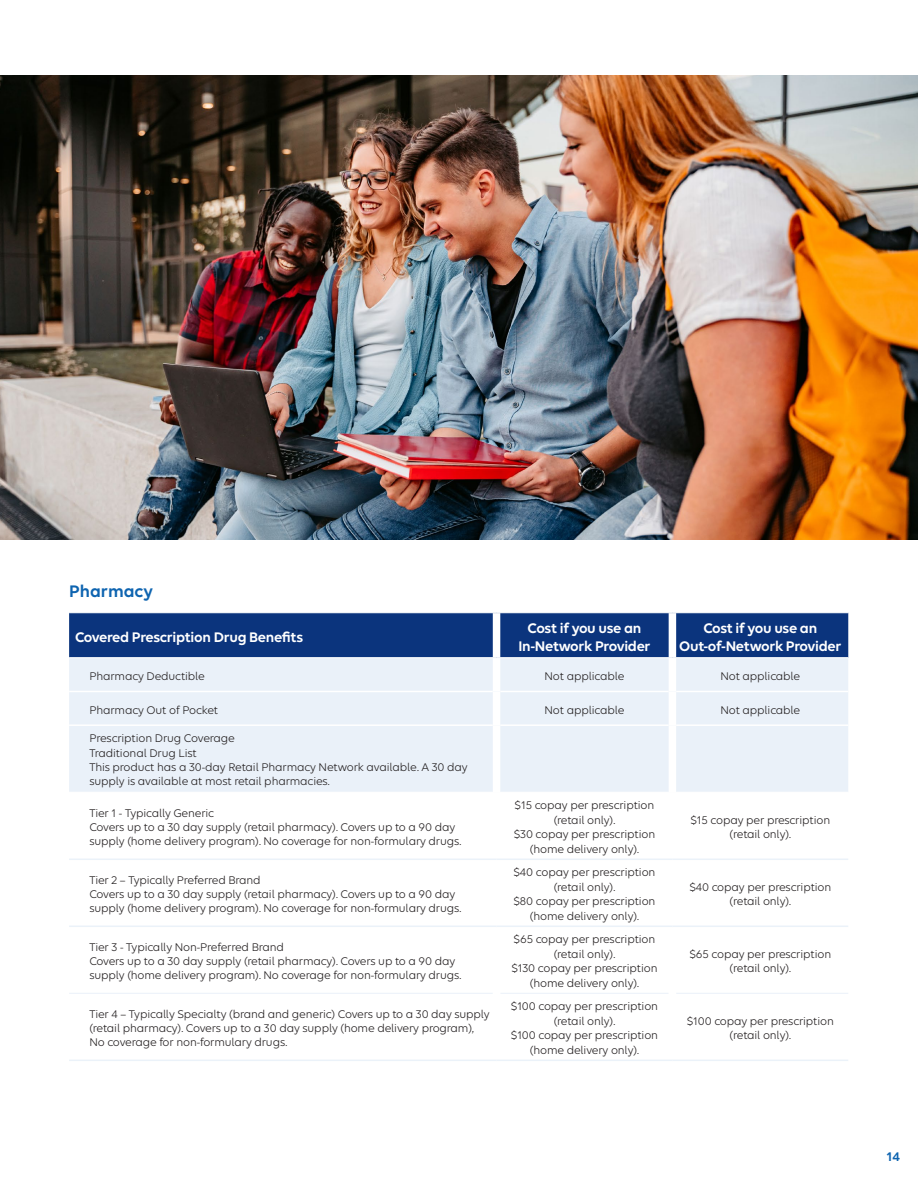
<style>
.page{position:relative;width:918px;height:1188px;background:#fff}
.page>*{position:absolute;margin:0;border:0;box-sizing:border-box;transform-origin:0 0}
.Body_copy{font:600 18px "Elevance Sans";color:#0e64b0}
.Body_copy-2{font:600 15px/18px "Elevance Sans";letter-spacing:-.02em;color:#fff;text-align:center}
.t1{font:600 13.5px "Elevance Sans";color:#0e64b0}
.t2{font:12px/14.4px "Elevance Sans";letter-spacing:-.01em;color:#231f20;text-align:center}
</style>
<div class="page">
<div style="left:69px;top:613px;width:779px;height:44px;background:#0b347d"></div>
<div style="left:69px;top:658px;width:779px;height:134px;background:#eaf1f9"></div>
<hr style="left:69px;top:691px;width:424px;height:1px;background:#fff">
<hr style="left:500px;top:691px;width:169px;height:1px;background:#fff">
<hr style="left:676px;top:691px;width:172px;height:1px;background:#fff">
<hr style="left:69px;top:724px;width:424px;height:2px;background:#fff">
<hr style="left:500px;top:724px;width:169px;height:2px;background:#fff">
<hr style="left:676px;top:724px;width:172px;height:2px;background:#fff">
<hr style="left:69px;top:993px;width:424px;height:1px;background:#eaf1f9">
<hr style="left:500px;top:993px;width:169px;height:1px;background:#eaf1f9">
<hr style="left:676px;top:993px;width:172px;height:1px;background:#eaf1f9">
<div style="left:493px;top:613px;width:7px;height:44px;background:#fff"></div>
<div style="left:669px;top:613px;width:7px;height:44px;background:#fff"></div>
<div style="left:493px;top:658px;width:7px;height:33px;background:#fff"></div>
<div style="left:669px;top:658px;width:7px;height:33px;background:#fff"></div>
<div style="left:493px;top:691px;width:7px;height:34px;background:#fff"></div>
<div style="left:669px;top:691px;width:7px;height:34px;background:#fff"></div>
<div style="left:493px;top:725px;width:7px;height:67px;background:#fff"></div>
<div style="left:669px;top:725px;width:7px;height:67px;background:#fff"></div>
<hr style="left:69px;top:859px;width:428px;height:1px;background:#ebf2f9">
<hr style="left:497px;top:859px;width:175px;height:1px;background:#ebf2f9">
<hr style="left:672px;top:859px;width:176px;height:1px;background:#ebf2f9">
<hr style="left:69px;top:926px;width:428px;height:1px;background:#ebf2f9">
<hr style="left:497px;top:926px;width:175px;height:1px;background:#ebf2f9">
<hr style="left:672px;top:926px;width:176px;height:1px;background:#ebf2f9">
<hr style="left:69px;top:1060px;width:428px;height:1px;background:#ebf2f9">
<hr style="left:497px;top:1060px;width:175px;height:1px;background:#ebf2f9">
<hr style="left:672px;top:1060px;width:176px;height:1px;background:#ebf2f9">
<img style="left:0;top:76px;width:918px;height:464px">
<p class="Body_copy" style="left:69px;top:580px;width:85px">Pharmacy</p>
<p class="Body_copy-2" style="left:75px;top:627px;width:230px">Covered Prescription Drug Benefits</p>
<p class="Body_copy-2" style="left:518px;top:618px;width:134px">Cost if you use an<br>In-Network Provider</p>
<p class="Body_copy-2" style="left:679px;top:618px;width:164px">Cost if you use an<br>Out-of-Network Provider</p>
<p class="t2" style="left:89px;top:668px;width:117px">Pharmacy Deductible</p>
<p class="t2" style="left:544px;top:668px;width:81px">Not applicable</p>
<p class="t2" style="left:720px;top:668px;width:81px">Not applicable</p>
<p class="t2" style="left:89px;top:702px;width:130px">Pharmacy Out of Pocket</p>
<p class="t2" style="left:544px;top:702px;width:81px">Not applicable</p>
<p class="t2" style="left:720px;top:702px;width:81px">Not applicable</p>
<p class="t2" style="left:89px;top:731px;width:147px">Prescription Drug Coverage</p>
<p class="t2" style="left:89px;top:745px;width:109px">Traditional Drug List</p>
<p class="t2" style="left:89px;top:760px;width:380px;text-align:left">This product has a 30-day Retail Pharmacy Network available. A 30 day supply is available at most retail pharmacies.</p>
<p class="t2" style="left:89px;top:805px;width:126px">Tier 1 - Typically Generic</p>
<p class="t2" style="left:89px;top:819px;width:374px;text-align:left">Covers up to a 30 day supply (retail pharmacy). Covers up to a 90 day supply (home delivery program). No coverage for non-formulary drugs.</p>
<p class="t2" style="left:515px;top:798px;width:141px">$15 copay per prescription (retail only).</p>
<p class="t2" style="left:514px;top:827px;width:143px">$30 copay per prescription (home delivery only).</p>
<p class="t2" style="left:691px;top:812px;width:141px">$15 copay per prescription (retail only).</p>
<p class="t2" style="left:89px;top:872px;width:173px">Tier 2 – Typically Preferred Brand</p>
<p class="t2" style="left:89px;top:886px;width:374px;text-align:left">Covers up to a 30 day supply (retail pharmacy). Covers up to a 90 day supply (home delivery program). No coverage for non-formulary drugs.</p>
<p class="t2" style="left:89px;top:939px;width:196px">Tier 3 - Typically Non-Preferred Brand</p>
<p class="t2" style="left:89px;top:953px;width:374px;text-align:left">Covers up to a 30 day supply (retail pharmacy). Covers up to a 90 day supply (home delivery program). No coverage for non-formulary drugs.</p>
<p class="t2" style="left:514px;top:865px;width:143px">$40 copay per prescription (retail only).</p>
<p class="t2" style="left:514px;top:894px;width:143px">$80 copay per prescription (home delivery only).</p>
<p class="t2" style="left:514px;top:932px;width:143px">$65 copay per prescription (retail only).</p>
<p class="t2" style="left:511px;top:961px;width:148px">$130 copay per prescription (home delivery only).</p>
<p class="t2" style="left:89px;top:1006px;width:402px;text-align:left">Tier 4 – Typically Specialty (brand and generic) Covers up to a 30 day supply (retail pharmacy). Covers up to a 30 day supply (home delivery program),<br>No coverage for non-formulary drugs.</p>
<p class="t2" style="left:511px;top:999px;width:149px">$100 copay per prescription (retail only).</p>
<p class="t2" style="left:511px;top:1028px;width:149px">$100 copay per prescription (home delivery only).</p>
<p class="t2" style="left:689px;top:879px;width:143px">$40 copay per prescription (retail only).</p>
<p class="t2" style="left:690px;top:946px;width:143px">$65 copay per prescription (retail only).</p>
<p class="t2" style="left:687px;top:1013px;width:149px">$100 copay per prescription (retail only).</p>
<p class="t1" style="left:886px;top:1149px;width:15px">14</p>
</div>
